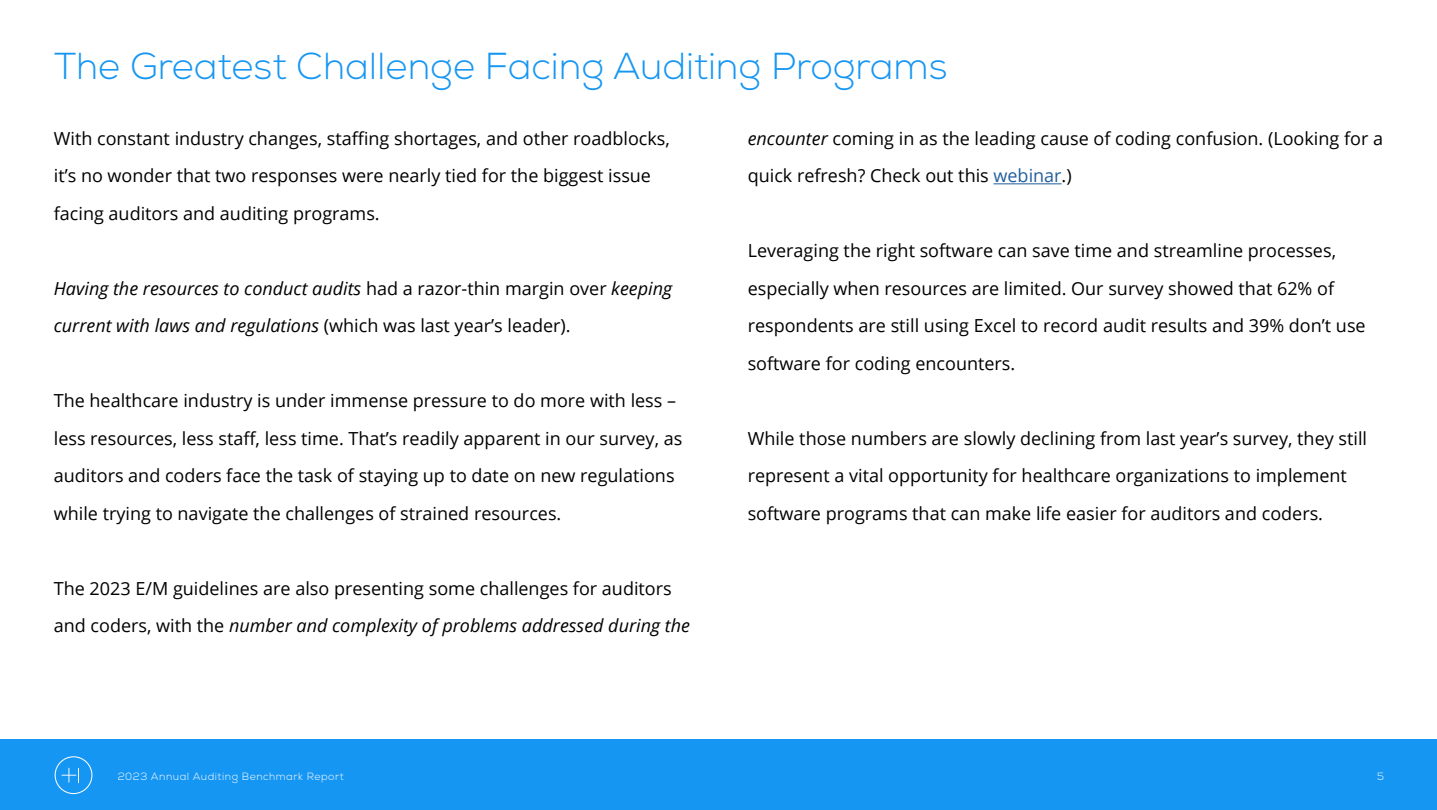
<style>
.page{position:relative;width:1437px;height:810px;background:#fff}
.page>*{position:absolute;margin:0;border:0;box-sizing:border-box;transform-origin:0 0}
.t1{font:300 37.5px "Nexa";color:#1696f3}
.t2{font:18px/37.5px "Open Sans";color:#000}
.t3{font:italic 18px/37.5px "Open Sans";color:#000}
.t4{font:300 10.5px "Nexa";letter-spacing:.05em;color:#fff}
.s1{font-style:normal}
.s2{font-style:italic}
.s3{color:#215e9e}
</style>
<div class="page">
<div style="left:0;top:740px;width:1436px;height:70px;background:#1696f3"></div>
<svg style="left:55px;top:756px;width:37px;height:38px"></svg>
<hr style="left:993px;top:183px;width:68px;height:1px;background:#215e9e">
<h1 class="t1" style="left:54px;top:44px;width:895px">The Greatest Challenge Facing Auditing Programs</h1>
<p class="t2" style="left:54px;top:119px;width:617px">With constant industry changes, staffing shortages, and other roadblocks, it’s no wonder that two responses were nearly tied for the biggest issue facing auditors and auditing programs.</p>
<p class="t3" style="left:54px;top:269px;width:620px">Having the resources to conduct audits <span class="s1">had a razor-thin margin over</span> keeping current with laws and regulations <span class="s1">(which was last year’s leader).</span></p>
<p class="t2" style="left:54px;top:382px;width:630px">The healthcare industry is under immense pressure to do more with less – less resources, less staff, less time. That’s readily apparent in our survey, as auditors and coders face the task of staying up to date on new regulations while trying to navigate the challenges of strained resources.</p>
<p class="t2" style="left:54px;top:569px;width:637px">The 2023 E/M guidelines are also presenting some challenges for auditors and coders, with the <span class="s2">number and complexity of problems addressed during the</span></p>
<p class="t2" style="left:747px;top:119px;width:637px"><span class="s2">encounter</span> coming in as the leading cause of coding confusion. (Looking for a quick refresh? Check out this <span class="s3">webinar</span>.)</p>
<p class="t2" style="left:747px;top:232px;width:619px">Leveraging the right software can save time and streamline processes, especially when resources are limited. Our survey showed that 62% of respondents are still using Excel to record audit results and 39% don’t use software for coding encounters.</p>
<p class="t2" style="left:747px;top:419px;width:621px">While those numbers are slowly declining from last year’s survey, they still represent a vital opportunity for healthcare organizations to implement software programs that can make life easier for auditors and coders.</p>
<p class="t4" style="left:118px;top:770px;width:227px">2023 Annual Auditing Benchmark Report</p>
<p class="t4" style="left:1376px;top:770px;width:8px">5</p>
</div>
